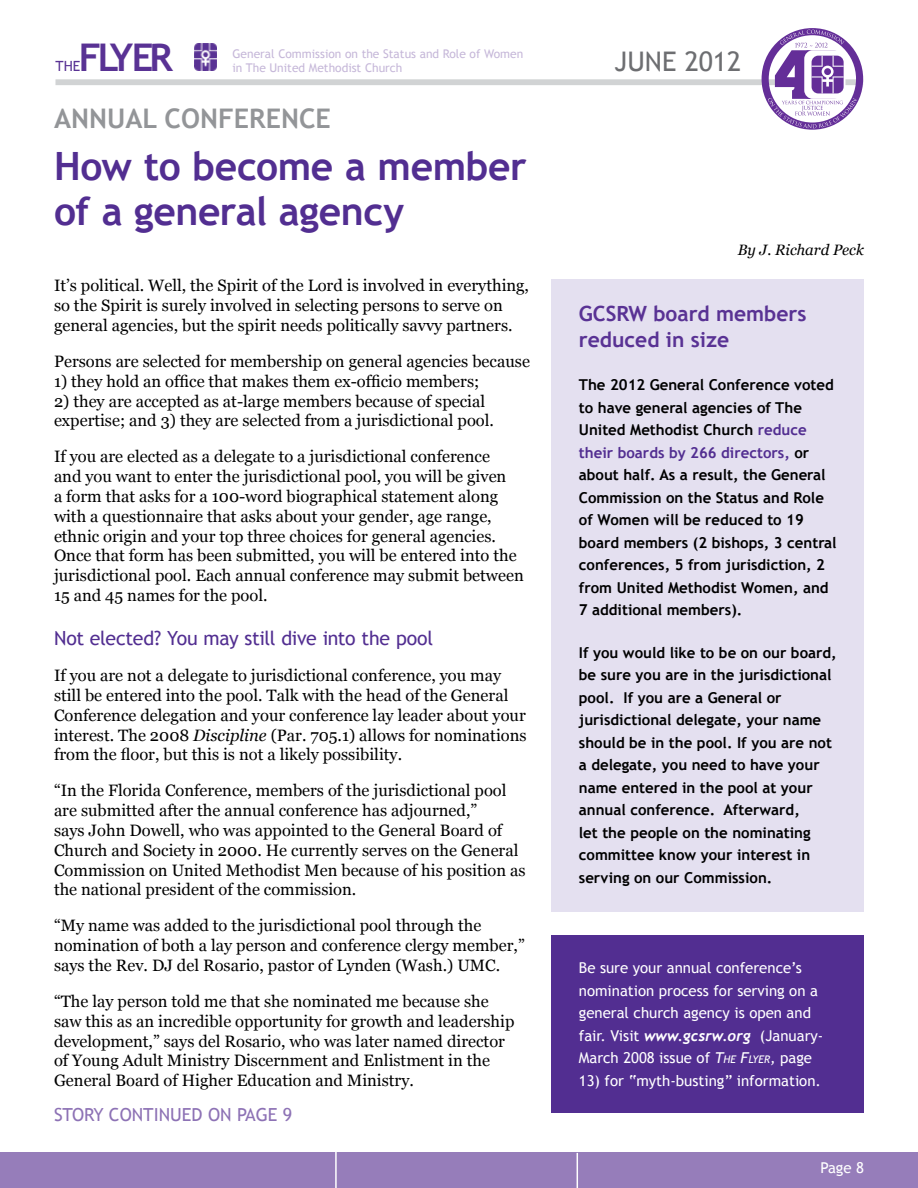
<style>
.page{position:relative;width:918px;height:1188px;background:#fff}
.page>*{position:absolute;margin:0;border:0;box-sizing:border-box;transform-origin:0 0}
.t1{font:700 39px/45px "Trebuchet MS";letter-spacing:-.01em;color:#522e91}
.t2{font:700 38.1px "Trebuchet MS";letter-spacing:-.09em;color:#593294}
.t3{font:700 27px "Trebuchet MS";color:#939598}
.t4{font:27px "Trebuchet MS";color:#6d6e71}
.t5{font:700 21px/26.1px "Trebuchet MS";color:#593294}
.t6{font:19.5px "Trebuchet MS";letter-spacing:-.015em;color:#522e91}
.t7{font:18px "Trebuchet MS";color:#8d72b5}
.t8{font:16.5px/19.8px "Georgia";color:#000}
.t9{font:700 15px/22.5px "Trebuchet MS";color:#000}
.t10{font:15px/22.5px "Trebuchet MS";color:#fff}
.t11{font:italic 15px "Georgia";color:#000}
.t12{font:14.1px "Trebuchet MS";color:#593294}
.t13{font:12px/14.4px "Trebuchet MS";color:#c6b8d9}
.s1{font-style:italic}
.s2{color:#522e91}
.s3{font-family:"Trebuchet";font-weight:700;font-style:italic}
.s4{font-style:italic;font-size:10.5px}
</style>
<div class="page">
<img style="left:194px;top:43px;width:23px;height:27px">
<div style="left:56px;top:79px;width:807px;height:6px;background:#d1d3d4"></div>
<div style="left:0;top:1153px;width:918px;height:35px;background:#967dba"></div>
<svg style="left:762px;top:28px;width:101px;height:102px"></svg>
<hr style="left:335px;top:1151px;width:2px;height:37px;background:#fff">
<hr style="left:577px;top:1153px;width:1px;height:35px;background:#fff">
<div style="left:552px;top:279px;width:312px;height:633px;background:#e4e0f0"></div>
<div style="left:552px;top:935px;width:312px;height:178px;background:#522e91"></div>
<h2 class="t2" style="left:79px;top:34px;width:96px">Flyer</h2>
<p class="t13" style="left:232px;top:46px;width:292px">General Commission on the Status and Role of Women in The United Methodist Church</p>
<h3 class="t4" style="left:614px;top:46px;width:128px">JUNE 2012</h3>
<p class="t12" style="left:56px;top:58px;width:26px">the</p>
<h3 class="t3" style="left:54px;top:101px;width:181px">Annual Confere</h3>
<h3 class="t3" style="left:281px;top:101px;width:34px">nce</h3>
<h1 class="t1" style="left:54px;top:144px;width:474px">How to become a member of a general agency</h1>
<p class="t8" style="left:54px;top:276px;width:477px">It’s political. Well, the Spirit of the Lord is involved in everything, so the Spirit is surely involved in selecting persons to serve on general agencies, but the spirit needs politically savvy partners.</p>
<p class="t8" style="left:54px;top:352px;width:477px">Persons are selected for membership on general agencies because</p>
<p class="t8" style="left:54px;top:372px;width:427px">1) they hold an office that makes them ex-officio members;</p>
<p class="t8" style="left:54px;top:391px;width:442px">2) they are accepted as at-large members because of special expertise; and 3) they are selected from a jurisdictional pool.</p>
<p class="t8" style="left:54px;top:447px;width:471px">If you are elected as a delegate to a jurisdictional conference<br>and you want to enter the jurisdictional pool, you will be given<br>a form that asks for a 100-word biographical statement along with a questionnaire that asks about your gender, age range, ethnic origin and your top three choices for general agencies.<br>Once that form has been submitted, you will be entered into the jurisdictional pool. Each annual conference may submit between 15 and 45 names for the pool.</p>
<p class="t6" style="left:54px;top:627px;width:381px">Not elected? You may still dive into the pool</p>
<p class="t8" style="left:54px;top:666px;width:474px">If you are not a delegate to jurisdictional conference, you may still be entered into the pool. Talk with the head of the General Conference delegation and your conference lay leader about your interest. The 2008 <span class="s1">Discipline</span> (Par. 705.1) allows for nominations from the floor, but this is not a likely possibility.</p>
<p class="t8" style="left:54px;top:781px;width:473px">“In the Florida Conference, members of the jurisdictional pool are submitted after the annual conference has adjourned,”<br>says John Dowell, who was appointed to the General Board of Church and Society in 2000. He currently serves on the General Commission on United Methodist Men because of his position as the national president of the commission.</p>
<p class="t8" style="left:54px;top:916px;width:472px">“My name was added to the jurisdictional pool through the nomination of both a lay person and conference clergy member,” says the Rev. DJ del Rosario, pastor of Lynden (Wash.) UMC.</p>
<p class="t8" style="left:54px;top:992px;width:462px">“The lay person told me that she nominated me because she saw this as an incredible opportunity for growth and leadership development,” says del Rosario, who was later named director of Young Adult Ministry Discernment and Enlistment in the General Board of Higher Education and Ministry.</p>
<p class="t7" style="left:54px;top:1104px;width:240px">Story Continu ed on PAGE 9</p>
<p class="t11" style="left:738px;top:241px;width:128px">By J. Richard Peck</p>
<p class="t5" style="left:579px;top:301px;width:229px">GCSRW board members reduced in size</p>
<p class="t9" style="left:579px;top:373px;width:259px">The 2012 General Conference voted to have general agencies of The<br>United Methodist Church <span class="s2">reduce their boards by 266 directors,</span> or about half. As a result, the General<br>Commission on the Status and Role of Women will be reduced to 19 board members (2 bishops, 3 central conferences, 5 from jurisdiction, 2 from United Methodist Women, and<br>7 additional members).</p>
<p class="t9" style="left:579px;top:641px;width:259px">If you would like to be on our board, be sure you are in the jurisdictional pool. If you are a General or jurisdictional delegate, your name should be in the pool. If you are not a delegate, you need to have your name entered in the pool at your annual conference. Afterward,<br>let the people on the nominating committee know your interest in serving on our Commission.</p>
<p class="t10" style="left:579px;top:957px;width:246px">Be sure your annual conference’s nomination process for serving on a general church agency is open and fair. Visit <span class="s3">www.gcsrw.org</span> (January-March 2008 issue of <span class="s1">T</span><span class="s4">HE</span> <span class="s1">F</span><span class="s4">LYER</span><span class="s1">,</span> page</p>
<p class="t10" style="left:579px;top:1070px;width:244px">13) for “myth-busting” information.</p>
<p class="t10" style="left:820px;top:1157px;width:45px">Page 8</p>
</div>
